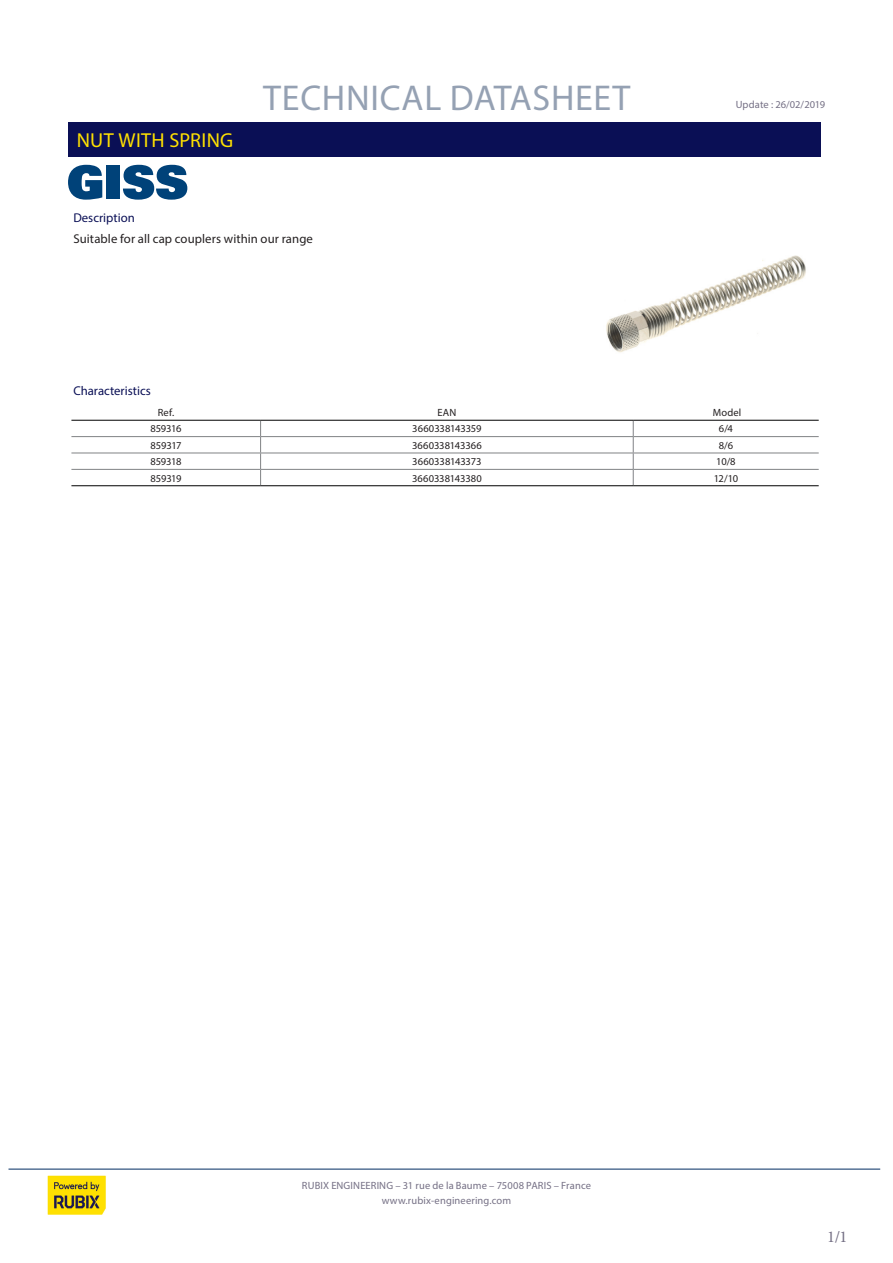
<style>
.page{position:relative;width:893px;height:1263px;background:#fff}
.page>*{position:absolute;margin:0;border:0;box-sizing:border-box;transform-origin:0 0}
.t1{font:36px "Myriad Pro";letter-spacing:.02em;color:#95a1b3}
.STANDARD_RANGE_LABEL{font:20.25px "Myriad Pro";letter-spacing:.015em;color:#ffe101}
.PAGE_NUMBER{font:16.5px "Minion Pro";color:#757085}
.STANDARD_RANGE_DESCR{font:12.75px "Myriad Pro";letter-spacing:.005em;color:#231f20}
.STANDARD_SUBTITLE{font:12.75px "Myriad Pro";color:#0a0f55}
.DATE_LABEL{font:10.5px "Myriad Pro";letter-spacing:.015em;color:#757085}
._08-TAB_REF_BODY{font:10.5px "Myriad Pro";letter-spacing:-.01em;color:#231f20}
._08-TAB_BODY{font:10.5px "Myriad Pro";color:#231f20}
._08-TAB_REF_HEADER{font:10.5px "Myriad Pro";letter-spacing:.015em;color:#231f20}
._08-TAB_HEADER{font:10.5px "Myriad Pro";letter-spacing:.02em;color:#231f20}
</style>
<div class="page">
<img style="left:47px;top:1175px;width:59px;height:40px">
<hr style="left:9px;top:1169px;width:871px;height:1px;background:#002c62">
<div style="left:68px;top:122px;width:753px;height:34px;background:#0a0f55"></div>
<img style="left:606px;top:255px;width:200px;height:98px">
<svg style="left:68px;top:165px;width:34px;height:35px"></svg>
<div style="left:107px;top:166px;width:13px;height:33px;background:#004279"></div>
<svg style="left:123px;top:165px;width:64px;height:35px"></svg>
<hr style="left:261px;top:436px;width:372px;height:1px;background:#808285">
<hr style="left:261px;top:453px;width:372px;height:1px;background:#808285">
<hr style="left:261px;top:469px;width:372px;height:1px;background:#808285">
<hr style="left:71px;top:436px;width:190px;height:1px;background:#808285">
<hr style="left:633px;top:436px;width:186px;height:1px;background:#808285">
<hr style="left:71px;top:453px;width:190px;height:1px;background:#808285">
<hr style="left:633px;top:453px;width:186px;height:1px;background:#808285">
<hr style="left:71px;top:469px;width:190px;height:1px;background:#808285">
<svg style="left:260px;top:421px;width:1px;height:64px"></svg>
<hr style="left:633px;top:469px;width:186px;height:1px;background:#808285">
<svg style="left:633px;top:421px;width:1px;height:64px"></svg>
<hr style="left:71px;top:420px;width:190px;height:1px;background:#000">
<hr style="left:261px;top:420px;width:372px;height:1px;background:#000">
<hr style="left:633px;top:420px;width:186px;height:1px;background:#000">
<hr style="left:71px;top:485px;width:190px;height:1px;background:#000">
<hr style="left:261px;top:485px;width:372px;height:1px;background:#000">
<hr style="left:633px;top:485px;width:186px;height:1px;background:#000">
<p class="STANDARD_RANGE_LABEL" style="left:77px;top:128px;width:158px">NUT WITH SPRING</p>
<p class="STANDARD_SUBTITLE" style="left:73px;top:210px;width:63px">Description</p>
<p class="t1" style="left:263px;top:75px;width:369px">TECHNICAL DATASHEET</p>
<p class="STANDARD_RANGE_DESCR" style="left:74px;top:231px;width:241px">Suitable for all cap couplers within our range</p>
<p class="STANDARD_SUBTITLE" style="left:73px;top:383px;width:79px">Characteristics</p>
<p class="DATE_LABEL" style="left:736px;top:98px;width:91px">Update : 26/02/2019</p>
<p class="_08-TAB_REF_HEADER" style="left:158px;top:406px;width:18px">Ref.</p>
<p class="_08-TAB_REF_HEADER" style="left:437px;top:406px;width:20px">EAN</p>
<p class="_08-TAB_HEADER" style="left:713px;top:406px;width:30px">Model</p>
<p class="_08-TAB_REF_BODY" style="left:150px;top:422px;width:33px">859316</p>
<p class="_08-TAB_REF_BODY" style="left:412px;top:422px;width:71px">3660338143359</p>
<p class="_08-TAB_BODY" style="left:719px;top:422px;width:16px">6/4</p>
<p class="_08-TAB_REF_BODY" style="left:151px;top:439px;width:33px">859317</p>
<p class="_08-TAB_REF_BODY" style="left:412px;top:439px;width:71px">3660338143366</p>
<p class="_08-TAB_BODY" style="left:719px;top:439px;width:16px">8/6</p>
<p class="_08-TAB_REF_BODY" style="left:150px;top:455px;width:33px">859318</p>
<p class="_08-TAB_REF_BODY" style="left:412px;top:455px;width:71px">3660338143373</p>
<p class="_08-TAB_BODY" style="left:716px;top:455px;width:21px">10/8</p>
<p class="_08-TAB_REF_BODY" style="left:150px;top:471px;width:33px">859319</p>
<p class="_08-TAB_REF_BODY" style="left:412px;top:471px;width:71px">3660338143380</p>
<p class="_08-TAB_BODY" style="left:714px;top:471px;width:26px">12/10</p>
<p class="DATE_LABEL" style="left:302px;top:1179px;width:291px">RUBIX ENGINEERING – 31 rue de la Baume – 75008 PARIS – France</p>
<p class="DATE_LABEL" style="left:382px;top:1194px;width:131px">www.rubix-engineering.com</p>
<p class="PAGE_NUMBER" style="left:827px;top:1226px;width:22px">1/1</p>
</div>
